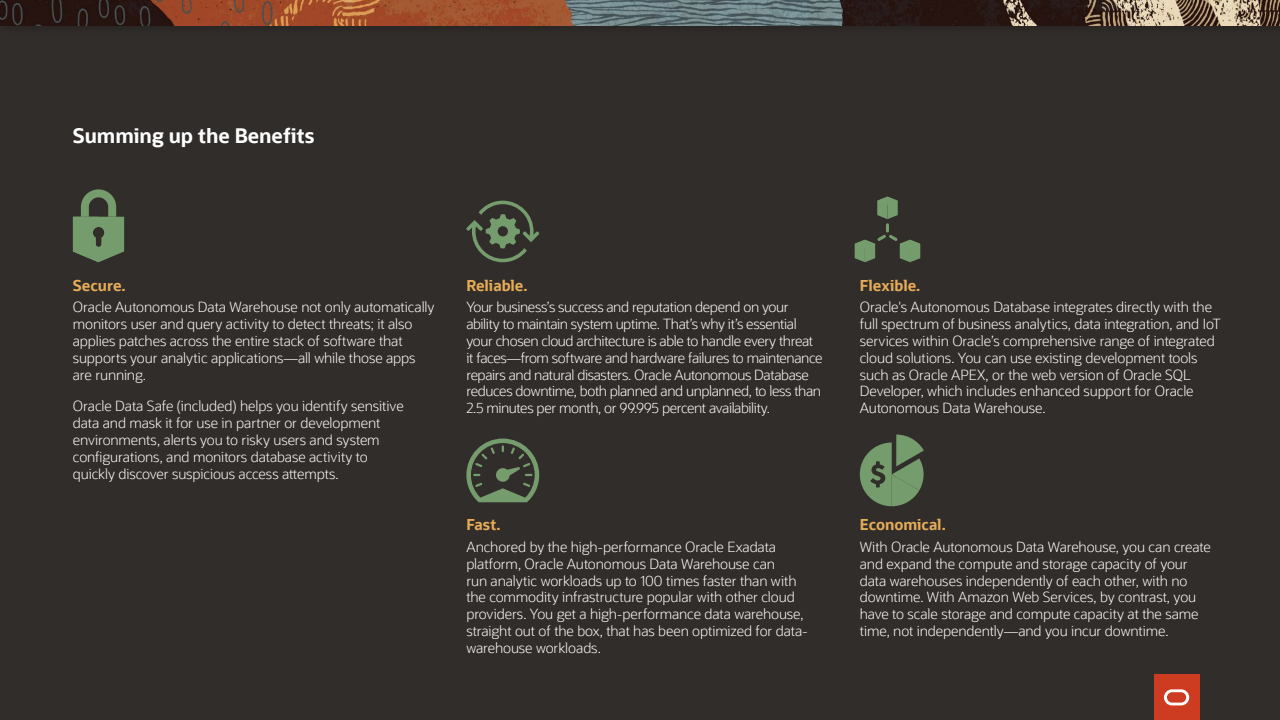
<style>
.page{position:relative;width:1280px;height:720px;background:#fff}
.page>*{position:absolute;margin:0;border:0;box-sizing:border-box;transform-origin:0 0}
.t1{font:700 20px "Oracle Sans";letter-spacing:-.005em;color:#fff}
.t2{font:700 15px "Oracle Sans";color:#e6ac58}
.t3{font:300 14px/16.8px "Oracle Sans";letter-spacing:-.01em;color:#fff}
.t4{font:300 14px/16.8px "Oracle Sans";letter-spacing:-.03em;color:#fff}
</style>
<div class="page">
<div style="left:0;top:26px;width:1280px;height:694px;background:#312d2a"></div>
<div style="left:0;top:0;width:1280px;height:35px;background:#2d2a27"></div>
<img style="left:0;top:0;width:1280px;height:26px">
<div style="left:1154px;top:675px;width:45px;height:45px;background:#cd3b21"></div>
<svg style="left:1164px;top:689px;width:25px;height:16px"></svg>
<svg style="left:73px;top:189px;width:51px;height:73px"></svg>
<svg style="left:466px;top:201px;width:73px;height:61px"></svg>
<svg style="left:855px;top:197px;width:65px;height:65px"></svg>
<svg style="left:860px;top:435px;width:64px;height:71px"></svg>
<svg style="left:466px;top:439px;width:73px;height:63px"></svg>
<h2 class="t1" style="left:73px;top:123px;width:243px">Summing up the Benefits</h2>
<p class="t2" style="left:73px;top:276px;width:54px">Secure.</p>
<p class="t3" style="left:73px;top:299px;width:363px">Oracle Autonomous Data Warehouse not only automatically monitors user and query activity to detect threats; it also applies patches across the entire stack of software that supports your analytic applications—all while those apps are running.</p>
<p class="t3" style="left:73px;top:398px;width:332px">Oracle Data Safe (included) helps you identify sensitive data and mask it for use in partner or development environments, alerts you to risky users and system</p>
<p class="t3" style="left:73px;top:448px;width:296px">configurations, and monitors database activity to quickly discover suspicious access attempts.</p>
<p class="t2" style="left:466px;top:276px;width:63px">Reliable.</p>
<p class="t4" style="left:466px;top:299px;width:358px">Your business’s success and reputation depend on your ability to maintain system uptime. That’s why it’s essential your chosen cloud architecture is able to handle every threat it faces—from software and hardware failures to maintenance repairs and natural disasters. Oracle Autonomous Database reduces downtime, both planned and unplanned, to less than</p>
<p class="t4" style="left:466px;top:400px;width:305px">2.5 minutes per month, or 99.995 percent availability.</p>
<p class="t2" style="left:466px;top:515px;width:36px">Fast.</p>
<p class="t3" style="left:466px;top:539px;width:311px">Anchored by the high-performance Oracle Exadata platform, Oracle Autonomous Data Warehouse can</p>
<p class="t3" style="left:466px;top:572px;width:332px">run analytic workloads up to 100 times faster than with</p>
<p class="t3" style="left:466px;top:589px;width:343px">the commodity infrastructure popular with other cloud providers. You get a high-performance data warehouse, straight out of the box, that has been optimized for data&shy;warehouse workloads.</p>
<p class="t2" style="left:860px;top:276px;width:62px">Flexible.</p>
<p class="t3" style="left:860px;top:299px;width:363px">Oracle's Autonomous Database integrates directly with the full spectrum of business analytics, data integration, and IoT services within Oracle’s comprehensive range of integrated cloud solutions. You can use existing development tools such as Oracle APEX, or the web version of Oracle SQL Developer, which includes enhanced support for Oracle Autonomous Data Warehouse.</p>
<p class="t2" style="left:860px;top:515px;width:88px">Economical.</p>
<p class="t3" style="left:860px;top:539px;width:353px">With Oracle Autonomous Data Warehouse, you can create and expand the compute and storage capacity of your data warehouses independently of each other, with no downtime. With Amazon Web Services, by contrast, you have to scale storage and compute capacity at the same time, not independently—and you incur downtime.</p>
</div>
